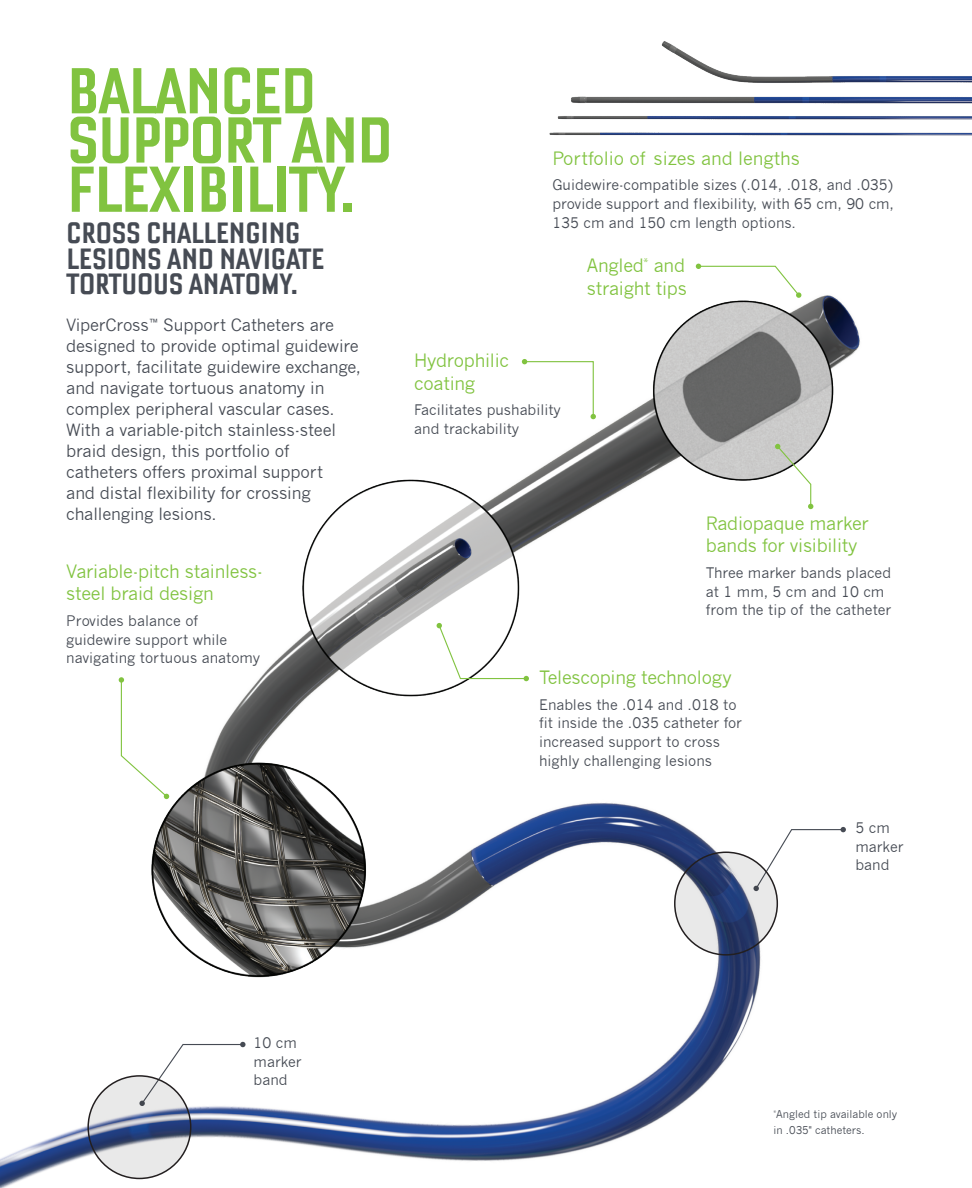
<style>
.page{position:relative;width:972px;height:1188px;background:#fff}
.page>*{position:absolute;margin:0;border:0;box-sizing:border-box;transform-origin:0 0}
.t1{font:700 condensed 79.5px "Bourgeois";letter-spacing:-.035em;color:#81c340}
.t2{font:700 condensed 36px/25.5px "Bourgeois";letter-spacing:-.025em;color:#464b54}
.t3{font:18px/22.5px "News Gothic";letter-spacing:-.015em;color:#81c340}
.t4{font:16.5px/21px "News Gothic";letter-spacing:-.01em;color:#464b54}
.t5{font:14.25px/18.8px "News Gothic";color:#464b54}
.t6{font:10.5px/15.6px "News Gothic";color:#464b54}
</style>
<div class="page">
<img style="left:0;top:265px;width:860px;height:922px">
<svg style="left:696px;top:263px;width:105px;height:35px"></svg>
<svg style="left:119px;top:677px;width:50px;height:122px"></svg>
<svg style="left:437px;top:623px;width:92px;height:58px"></svg>
<svg style="left:753px;top:827px;width:93px;height:64px"></svg>
<svg style="left:139px;top:1041px;width:107px;height:64px"></svg>
<svg style="left:522px;top:359px;width:74px;height:60px"></svg>
<svg style="left:775px;top:444px;width:38px;height:65px"></svg>
<svg style="left:88px;top:1075px;width:103px;height:103px;background:#b0b6c5"></svg>
<svg style="left:675px;top:852px;width:102px;height:102px;background:#8992a9"></svg>
<img style="left:549px;top:41px;width:423px;height:95px">
<div style="left:674px;top:851px;width:104px;height:104px;border:2px solid #231f20;border-radius:50%"></div>
<div style="left:87px;top:1075px;width:104px;height:104px;border:2px solid #231f20;border-radius:50%"></div>
<p class="t1" style="left:66px;top:51px;width:252px">BALANCED</p>
<p class="t1" style="left:66px;top:100px;width:329px">SUPPORT AND</p>
<p class="t1" style="left:66px;top:149px;width:294px">FLEXIBILITY.</p>
<p class="t2" style="left:66px;top:220px;width:236px">CROSS CHALLENGING</p>
<p class="t2" style="left:66px;top:246px;width:260px">LESIONS AND NAVIGATE<br>TORTUOUS ANATOMY.</p>
<p class="t4" style="left:66px;top:315px;width:296px">ViperCross<sup>™</sup> Support Catheters are designed to provide optimal guidewire support, facilitate guidewire exchange, and navigate tortuous anatomy in complex peripheral vascular cases.<br>With a variable-pitch stainless-steel braid design, this portfolio of catheters offers proximal support<br>and distal flexibility for crossing challenging lesions.</p>
<p class="t3" style="left:66px;top:560px;width:198px">Variable-pitch stainless&shy;steel braid design</p>
<p class="t5" style="left:66px;top:611px;width:195px">Provides balance of guidewire support while navigating tortuous anatomy</p>
<p class="t3" style="left:552px;top:147px;width:249px">Portfolio of sizes and lengths</p>
<p class="t5" style="left:552px;top:175px;width:343px;text-align:justify">Guidewire-compatible sizes (.014, .018, and .035) provide support and flexibility, with 65 cm, 90 cm, 135 cm and 150 cm length options.</p>
<p class="t3" style="left:414px;top:349px;width:96px">Hydrophilic coating</p>
<p class="t5" style="left:414px;top:401px;width:148px">Facilitates pushability and trackability</p>
<p class="t3" style="left:587px;top:255px;width:101px">Angled<sup>*</sup> and straight tips</p>
<p class="t3" style="left:706px;top:512px;width:165px">Radiopaque marker bands for visibility</p>
<p class="t5" style="left:706px;top:563px;width:187px">Three marker bands placed at 1 mm, 5 cm and 10 cm from the tip of the catheter</p>
<p class="t3" style="left:539px;top:666px;width:194px">Telescoping technology</p>
<p class="t5" style="left:539px;top:695px;width:204px">Enables the .014 and .018 to fit inside the .035 catheter for increased support to cross highly challenging lesions</p>
<p class="t5" style="left:855px;top:818px;width:36px">5 cm</p>
<p class="t5" style="left:855px;top:837px;width:50px">marker band</p>
<p class="t5" style="left:254px;top:1033px;width:45px">10 cm</p>
<p class="t5" style="left:254px;top:1052px;width:50px">marker band</p>
<p class="t6" style="left:773px;top:1106px;width:125px"><sup>*</sup>Angled tip available only in .035" catheters.</p>
</div>
